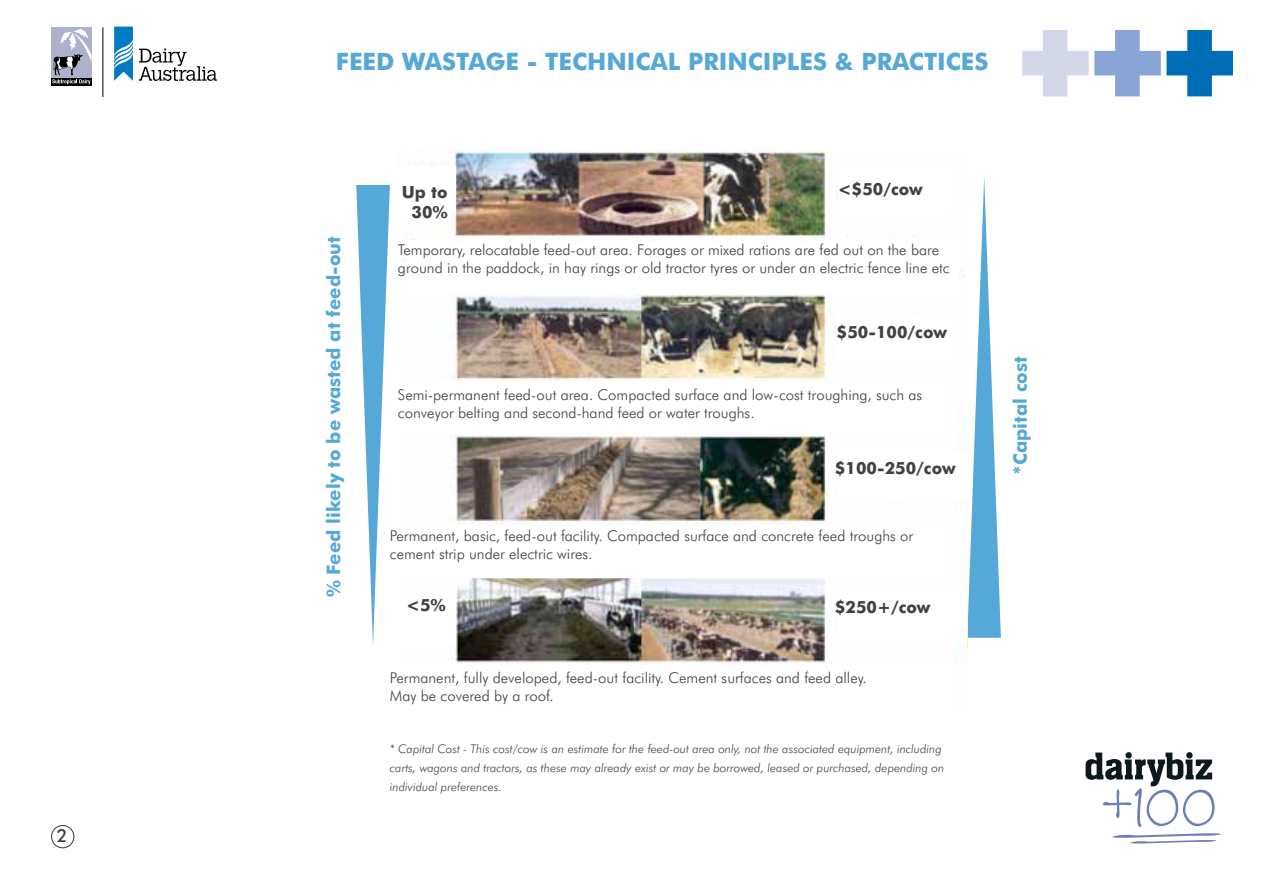
<style>
.page{position:relative;width:1263px;height:893px;background:#fff}
.page>*{position:absolute;margin:0;border:0;box-sizing:border-box;transform-origin:0 0}
.t1{font:700 24px "Futura BT";color:#55a8d7}
.t2{font:700 18.6px "Futura BT";color:#55a8d7}
.t3{font:500 18px "Futura BT";color:#414042}
.t4{font:700 16.8px/20.1px "Futura BT";color:#414042;text-align:center}
.t5{font:300 15px/17.9px "Futura BT";color:#414042}
.t6{font:italic 300 12px/18.6px "Futura BT";color:#414042}
</style>
<div class="page">
<svg style="left:1085px;top:752px;width:129px;height:75px"></svg>
<svg style="left:1112px;top:833px;width:109px;height:11px"></svg>
<hr style="left:103px;top:27px;width:1px;height:70px;background:#000">
<svg style="left:139px;top:49px;width:78px;height:32px"></svg>
<svg style="left:114px;top:27px;width:19px;height:54px"></svg>
<div style="left:51px;top:77px;width:41px;height:9px;background:#000"></div>
<div style="left:51px;top:27px;width:41px;height:50px;background:#aeb1cb"></div>
<svg style="left:52px;top:29px;width:40px;height:55px"></svg>
<div style="left:51px;top:825px;width:23px;height:23px;border:1px solid #414042;border-radius:50%"></div>
<svg style="left:1022px;top:30px;width:211px;height:66px"></svg>
<svg style="left:967px;top:178px;width:34px;height:460px"></svg>
<svg style="left:356px;top:185px;width:34px;height:460px"></svg>
<img style="left:402px;top:151px;width:565px;height:514px">
<div style="left:390px;top:525px;width:551px;height:52px;background:#fff"></div>
<div style="left:390px;top:381px;width:551px;height:53px;background:#fff"></div>
<div style="left:407px;top:241px;width:551px;height:53px;background:#fff"></div>
<div style="left:838px;top:166px;width:112px;height:47px;background:#fff"></div>
<div style="left:838px;top:316px;width:117px;height:47px;background:#fff"></div>
<div style="left:838px;top:451px;width:129px;height:47px;background:#fff"></div>
<div style="left:838px;top:590px;width:122px;height:48px;background:#fff"></div>
<div style="left:398px;top:166px;width:58px;height:47px;background:#fff"></div>
<div style="left:398px;top:599px;width:58px;height:47px;background:#fff"></div>
<p class="t3" style="left:57px;top:825px;width:12px">2</p>
<h1 class="t1" style="left:336px;top:47px;width:654px">FEED WASTAGE - TECHNICAL PRINCIPLES &amp; PRACTICES</h1>
<p class="t4" style="left:402px;top:182px;width:47px">Up to<br>30%</p>
<p class="t4" style="left:838px;top:179px;width:86px">&lt;$50/cow</p>
<p class="t2" style="left:322px;top:597px;width:363px;rotate:-90deg">% Feed likely to be wasted at feed-out</p>
<p class="t5" style="left:398px;top:240px;width:553px">Temporary, relocatable feed-out area. Forages or mixed rations are fed out on the bare ground in the paddock, in hay rings or old tractor tyres or under an electric fence line etc</p>
<p class="t4" style="left:837px;top:322px;width:112px">$50-100/cow</p>
<p class="t5" style="left:398px;top:386px;width:526px">Semi-permanent feed-out area. Compacted surface and low-cost troughing, such as conveyor belting and second-hand feed or water troughs.</p>
<p class="t4" style="left:835px;top:458px;width:122px">$100-250/cow</p>
<p class="t5" style="left:390px;top:527px;width:525px">Permanent, basic, feed-out facility. Compacted surface and concrete feed troughs or cement strip under electric wires.</p>
<p class="t4" style="left:406px;top:595px;width:41px">&lt;5%</p>
<p class="t4" style="left:835px;top:597px;width:97px">$250+/cow</p>
<p class="t5" style="left:390px;top:669px;width:478px">Permanent, fully developed, feed-out facility. Cement surfaces and feed alley.<br>May be covered by a roof.</p>
<p class="t6" style="left:390px;top:740px;width:556px">* Capital Cost - This cost/cow is an estimate for the feed-out area only, not the associated equipment, including carts, wagons and tractors, as these may already exist or may be borrowed, leased or purchased, depending on individual preferences.</p>
<p class="t2" style="left:1009px;top:475px;width:120px;rotate:-90deg">*Capital cost</p>
</div>
